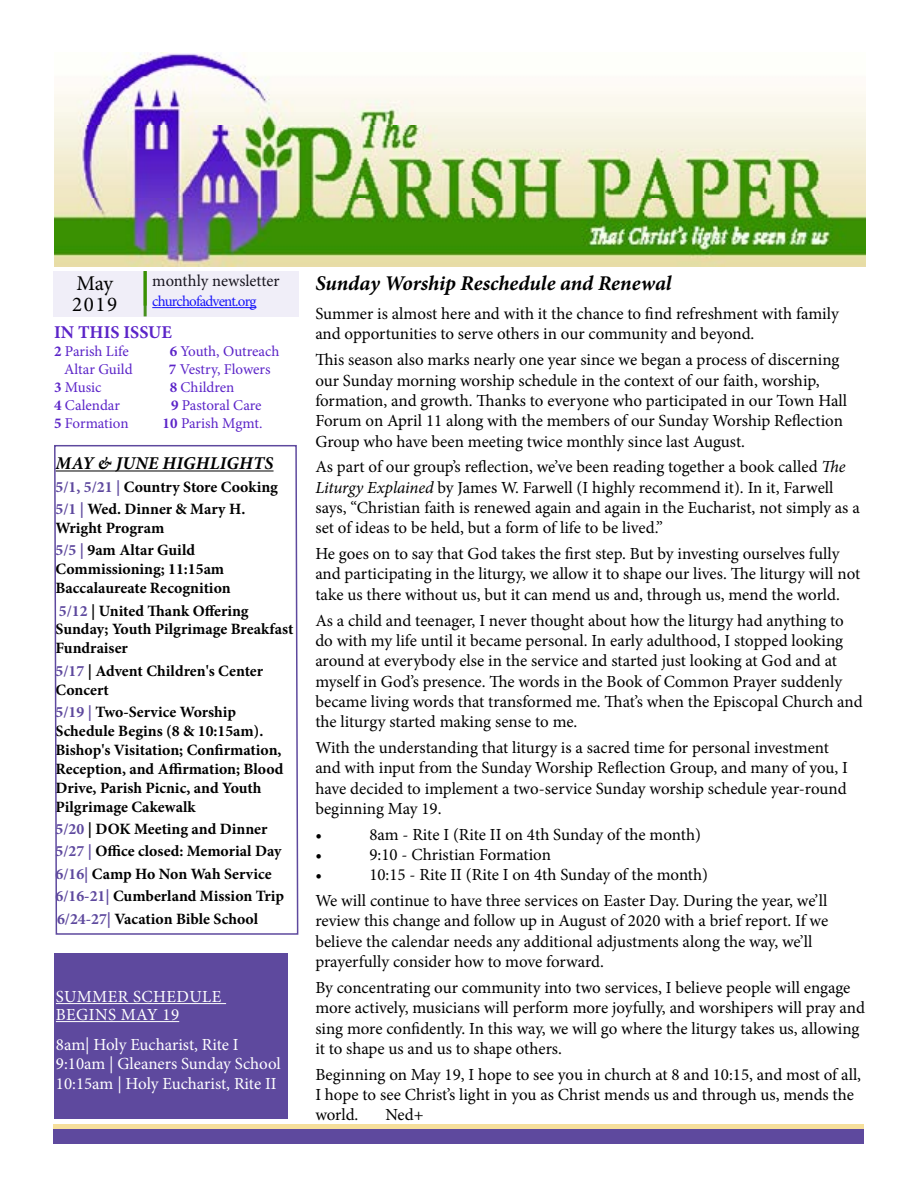
<style>
.page{position:relative;width:918px;height:1188px;background:#fff}
.page>*{position:absolute;margin:0;border:0;box-sizing:border-box;transform-origin:0 0}
.t1{font:italic 700 21px "Minion Pro";letter-spacing:-.005em;color:#000}
.t2{font:21px/21px "Minion Pro";letter-spacing:.075em;color:#000}
.t3{font:italic 700 18px "Minion Pro";letter-spacing:.01em;color:#000}
.t4{font:700 18px "Minion Pro";color:#5b24c8}
.t5{font:16.95px/20.4px "Minion Pro";color:#000}
.t6{font:16.95px/19.5px "Minion Pro";letter-spacing:.01em;color:#fff}
.t7{font:16.5px "Minion Pro";color:#000}
.t8{font:700 15.75px/18.9px "Minion Pro";color:#000}
.t9{font:15px "Minion Pro";letter-spacing:-.01em;color:#5b24c8}
.t10{font:15px "Minion Pro";color:#00f}
.s1{font-weight:700}
.s2{color:#5e499e}
.s3{font-style:italic}
</style>
<div class="page">
<img style="left:54px;top:52px;width:812px;height:215px">
<div style="left:54px;top:1134px;width:810px;height:10px;background:#5e499e"></div>
<svg style="left:54px;top:445px;width:245px;height:490px"></svg>
<svg style="left:54px;top:53px;width:810px;height:42px"></svg>
<div style="left:53px;top:271px;width:246px;height:45px;background:#f0eef8"></div>
<hr style="left:144px;top:271px;width:3px;height:35px;background:#389101">
<div style="left:54px;top:1129px;width:810px;height:5px;background:#5e499e"></div>
<div style="left:54px;top:1124px;width:810px;height:5px;background:#f6df9b"></div>
<div style="left:54px;top:954px;width:233px;height:165px;background:#5e499e"></div>
<hr style="left:56px;top:1003px;width:170px;height:1px;background:#fff">
<hr style="left:56px;top:1021px;width:123px;height:1px;background:#fff">
<p class="t7" style="left:152px;top:270px;width:129px">monthly newsletter</p>
<p class="t10" style="left:152px;top:291px;width:106px">churchofadvent.org</p>
<p class="t2" style="left:72px;top:273px;width:47px">May<br>2019</p>
<p class="t4" style="left:54px;top:320px;width:119px">IN THIS ISSUE</p>
<p class="t9" style="left:54px;top:341px;width:76px"><span class="s1">2</span> Parish Life</p>
<p class="t9" style="left:170px;top:341px;width:111px"><span class="s1">6</span> Youth, Outreach</p>
<p class="t9" style="left:64px;top:359px;width:70px">Altar Guild</p>
<p class="t9" style="left:169px;top:359px;width:103px"><span class="s1">7</span> Vestry, Flowers</p>
<p class="t9" style="left:54px;top:377px;width:49px"><span class="s1">3</span> Music</p>
<p class="t9" style="left:170px;top:377px;width:66px"><span class="s1">8</span> Children</p>
<p class="t9" style="left:54px;top:395px;width:67px"><span class="s1">4</span> Calendar</p>
<p class="t9" style="left:171px;top:395px;width:92px"><span class="s1">9</span> Pastoral Care</p>
<p class="t9" style="left:54px;top:413px;width:76px"><span class="s1">5</span> Formation</p>
<p class="t9" style="left:163px;top:413px;width:101px"><span class="s1">10</span> Parish Mgmt.</p>
<p class="t3" style="left:56px;top:451px;width:219px">MAY &amp; JUNE HIGHLIGHTS</p>
<p class="t8" style="left:56px;top:475px;width:224px;line-height:22.4px"><span class="s2">5/1, 5/21 |</span> Country Store Cooking<br><span class="s2">5/1 |</span> Wed. Dinner &amp; Mary H.</p>
<p class="t8" style="left:56px;top:517px;width:141px;line-height:22.4px">Wright Program<br><span class="s2">5/5 |</span> 9am Altar Guild</p>
<p class="t8" style="left:56px;top:560px;width:177px">Commissioning; 11:15am<br>Baccalaureate Recognition</p>
<p class="t8" style="left:56px;top:601px;width:239px"><span class="s2">5/12</span> | United Thank Offering<br>Sunday; Youth Pilgrimage Breakfast<br>Fundraiser</p>
<p class="t8" style="left:56px;top:661px;width:209px"><span class="s2">5/17</span> | Advent Children's Center<br>Concert</p>
<p class="t8" style="left:56px;top:702px;width:229px"><span class="s2">5/19 |</span> Two-Service Worship<br>Schedule Begins (8 &amp; 10:15am).<br>Bishop's Visitation; Confirmation,<br>Reception, and Affirmation; Blood<br>Drive, Parish Picnic, and Youth<br>Pilgrimage Cakewalk</p>
<p class="t8" style="left:56px;top:818px;width:230px;line-height:22.4px"><span class="s2">5/20</span> | DOK Meeting and Dinner<br><span class="s2">5/27 |</span> Office closed: Memorial Day<br><span class="s2">6/16|</span> Camp Ho Non Wah Service<br><span class="s2">6/16-21|</span> Cumberland Mission Trip<br><span class="s2">6/24-27|</span> Vacation Bible School</p>
<p class="t6" style="left:56px;top:988px;width:167px;line-height:18px">SUMMER SCHEDULE<br>BEGINS MAY 19</p>
<p class="t6" style="left:56px;top:1034px;width:226px">8am| Holy Eucharist, Rite I<br>9:10am | Gleaners Sunday School<br>10:15am | Holy Eucharist, Rite II</p>
<p class="t1" style="left:315px;top:268px;width:358px">Sunday Worship Reschedule and Renewal</p>
<p class="t5" style="left:315px;top:304px;width:525px">Summer is almost here and with it the chance to find refreshment with family and opportunities to serve others in our community and beyond.</p>
<p class="t5" style="left:315px;top:350px;width:533px">This season also marks nearly one year since we began a process of discerning our Sunday morning worship schedule in the context of our faith, worship, formation, and growth. Thanks to everyone who participated in our Town Hall Forum on April 11 along with the members of our Sunday Worship Reflection Group who have been meeting twice monthly since last August.</p>
<p class="t5" style="left:315px;top:457px;width:546px">As part of our group’s reflection, we’ve been reading together a book called <span class="s3">The Liturgy Explained</span> by James W. Farwell (I highly recommend it). In it, Farwell says, “Christian faith is renewed again and again in the Eucharist, not simply as a set of ideas to be held, but a form of life to be lived.”</p>
<p class="t5" style="left:315px;top:544px;width:546px">He goes on to say that God takes the first step. But by investing ourselves fully and participating in the liturgy, we allow it to shape our lives. The liturgy will not take us there without us, but it can mend us and, through us, mend the world.</p>
<p class="t5" style="left:315px;top:610px;width:549px">As a child and teenager, I never thought about how the liturgy had anything to do with my life until it became personal. In early adulthood, I stopped looking around at everybody else in the service and started just looking at God and at myself in God’s presence. The words in the Book of Common Prayer suddenly became living words that transformed me. That’s when the Episcopal Church and the liturgy started making sense to me.</p>
<p class="t5" style="left:315px;top:737px;width:534px">With the understanding that liturgy is a sacred time for personal investment and with input from the Sunday Worship Reflection Group, and many of you, I have decided to implement a two-service Sunday worship schedule year-round beginning May 19.</p>
<p class="t5" style="left:315px;top:824px;width:8px">•</p>
<p class="t5" style="left:369px;top:824px;width:333px">8am - Rite I (Rite II on 4th Sunday of the month)</p>
<p class="t5" style="left:315px;top:845px;width:8px">•</p>
<p class="t5" style="left:369px;top:845px;width:183px">9:10 - Christian Formation</p>
<p class="t5" style="left:315px;top:865px;width:8px">•</p>
<p class="t5" style="left:315px;top:862px;width:514px;line-height:25.8px;text-indent:54px">10:15 - Rite II (Rite I on 4th Sunday of the month)<br>We will continue to have three services on Easter Day. During the year, we’ll</p>
<p class="t5" style="left:315px;top:911px;width:514px">review this change and follow up in August of 2020 with a brief report. If we believe the calendar needs any additional adjustments along the way, we’ll prayerfully consider how to move forward.</p>
<p class="t5" style="left:315px;top:977px;width:551px">By concentrating our community into two services, I believe people will engage more actively, musicians will perform more joyfully, and worshipers will pray and sing more confidently. In this way, we will go where the liturgy takes us, allowing it to shape us and us to shape others.</p>
<p class="t5" style="left:315px;top:1064px;width:547px">Beginning on May 19, I hope to see you in church at 8 and 10:15, and most of all,<br>I hope to see Christ’s light in you as Christ mends us and through us, mends the world.</p>
<p class="t5" style="left:385px;top:1105px;width:40px">Ned+</p>
</div>
